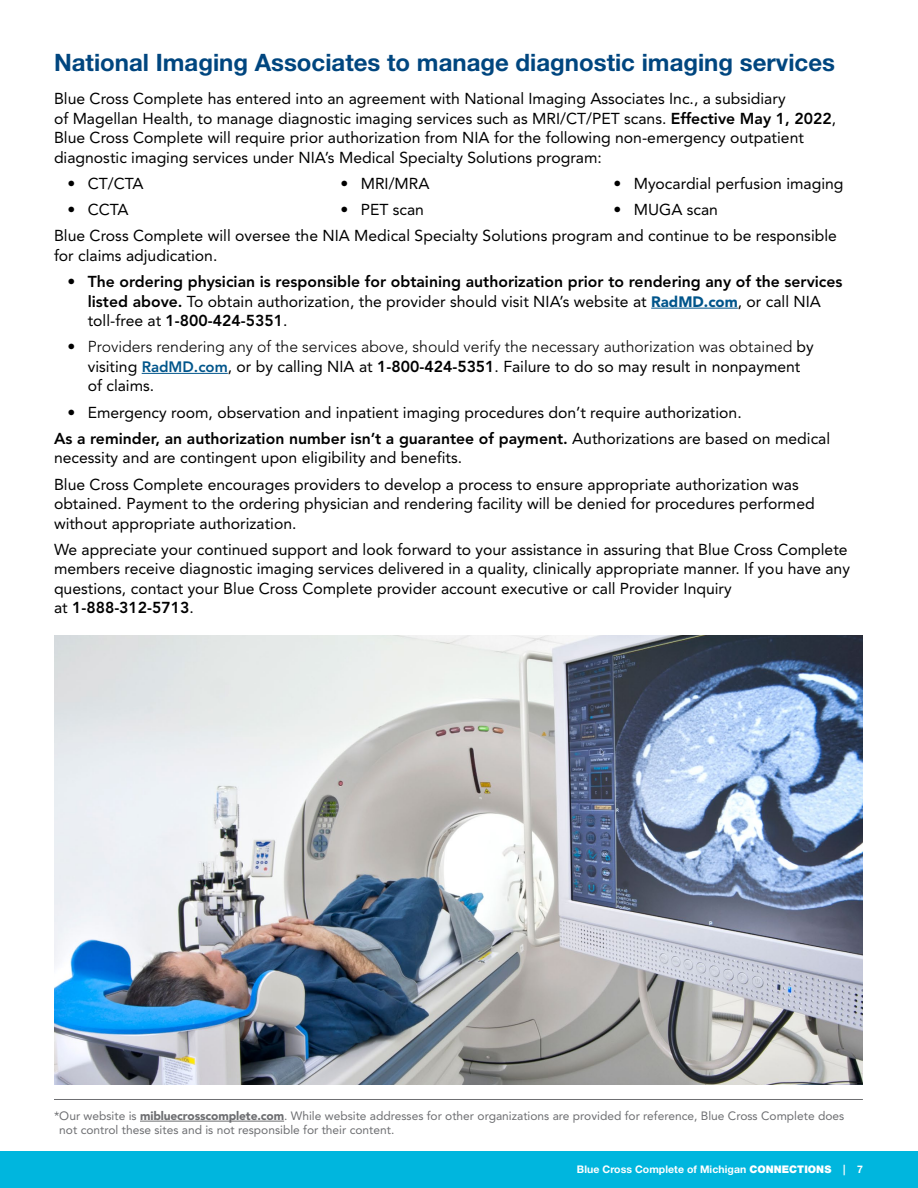
<style>
.page{position:relative;width:918px;height:1188px;background:#fff}
.page>*{position:absolute;margin:0;border:0;box-sizing:border-box;transform-origin:0 0}
.t1{font:700 24px "Helvetica Neue LT Std";color:#00467f}
.Body_TXT{font:15.75px/19.5px "Avenir LT Std";color:#000}
.t2{font:800 15.75px/19.5px "Avenir LT Std";color:#000}
.t3{font:300 15.75px/19.5px "Avenir LT Std";color:#000}
.footnote{font:12px/14.4px "Avenir LT Std";color:#6d6e71}
.t4{font:700 10.5px "Helvetica Neue LT Std";letter-spacing:.005em;color:#fff}
.s1{font-weight:800}
.s2{font-weight:400}
.s3{font-weight:900;font-size:15px;color:#00558b}
.s4{font-weight:800;font-size:15px;color:#00558b}
.s5{font-weight:900}
</style>
<div class="page">
<div style="left:0;top:1151px;width:918px;height:37px;background:#00b6de"></div>
<hr style="left:651px;top:308px;width:87px;height:1px;background:#00558b">
<hr style="left:142px;top:373px;width:86px;height:1px;background:#00558b">
<img style="left:54px;top:635px;width:809px;height:450px">
<hr style="left:54px;top:1099px;width:809px;height:1px;background:#6d6e71">
<hr style="left:140px;top:1121px;width:144px;height:1px;background:#6d6e71">
<p class="t1" style="left:54px;top:48px;width:783px">National Imaging Associates to manage diagnostic imaging services</p>
<p class="Body_TXT" style="left:54px;top:89px;width:784px">Blue Cross Complete has entered into an agreement with National Imaging Associates Inc., a subsidiary<br>of Magellan Health, to manage diagnostic imaging services such as MRI/CT/PET scans. <span class="s1">Effective May 1, 2022</span>, Blue Cross Complete will require prior authorization from NIA for the following non-emergency outpatient diagnostic imaging services under NIA’s Medical Specialty Solutions program:</p>
<p class="Body_TXT" style="left:68px;top:174px;width:77px">• CT/CTA</p>
<p class="Body_TXT" style="left:68px;top:200px;width:63px">• CCTA</p>
<p class="Body_TXT" style="left:614px;top:174px;width:232px">• Myocardial perfusion imaging</p>
<p class="Body_TXT" style="left:614px;top:200px;width:106px">• MUGA scan</p>
<p class="Body_TXT" style="left:54px;top:226px;width:784px">Blue Cross Complete will oversee the NIA Medical Specialty Solutions program and continue to be responsible for claims adjudication.</p>
<p class="t2" style="left:88px;top:272px;width:756px;text-indent:-20px">• The ordering physician is responsible for obtaining authorization prior to rendering any of the services listed above. <span class="s2">To obtain authorization, the provider should visit NIA’s website at</span> <span class="s3">RadMD.com</span><span class="s2">, or call NIA toll-free at</span> 1-800-424-5351<span class="s2">.</span></p>
<p class="t3" style="left:88px;top:337px;width:728px;text-indent:-20px">• Providers rendering any of the services above, should verify the necessary authorization was obtained <span class="s2">by visiting</span> <span class="s4">RadMD.com</span><span class="s2">, or by calling NIA at</span> <span class="s1">1-800-424-5351</span><span class="s2">. Failure to do so may result in nonpayment of claims.</span></p>
<p class="Body_TXT" style="left:68px;top:403px;width:676px">• Emergency room, observation and inpatient imaging procedures don’t require authorization.</p>
<p class="Body_TXT" style="left:54px;top:429px;width:778px"><span class="s1">As a reminder, an authorization number isn’t a guarantee of payment.</span> Authorizations are based on medical necessity and are contingent upon eligibility and benefits.</p>
<p class="Body_TXT" style="left:54px;top:475px;width:762px">Blue Cross Complete encourages providers to develop a process to ensure appropriate authorization was obtained. Payment to the ordering physician and rendering facility will be denied for procedures performed without appropriate authorization.</p>
<p class="Body_TXT" style="left:54px;top:540px;width:798px">We appreciate your continued support and look forward to your assistance in assuring that Blue Cross Complete members receive diagnostic imaging services delivered in a quality, clinically appropriate manner. If you have any questions, contact your Blue Cross Complete provider account executive or call Provider Inquiry<br>at <span class="s1">1-888-312-5713</span>.</p>
<p class="Body_TXT" style="left:340px;top:174px;width:91px">• MRI/MRA</p>
<p class="Body_TXT" style="left:340px;top:200px;width:85px">• PET scan</p>
<p class="footnote" style="left:59px;top:1109px;width:786px;text-indent:-5px">*Our website is <span class="s5">mibluecrosscomplete.com</span>. While website addresses for other organizations are provided for reference, Blue Cross Complete does not control these sites and is not responsible for their content.</p>
<p class="t4" style="left:577px;top:1163px;width:287px">Blue Cross Complete of Michigan <span class="s5">CONNECTIONS</span> | 7</p>
</div>
